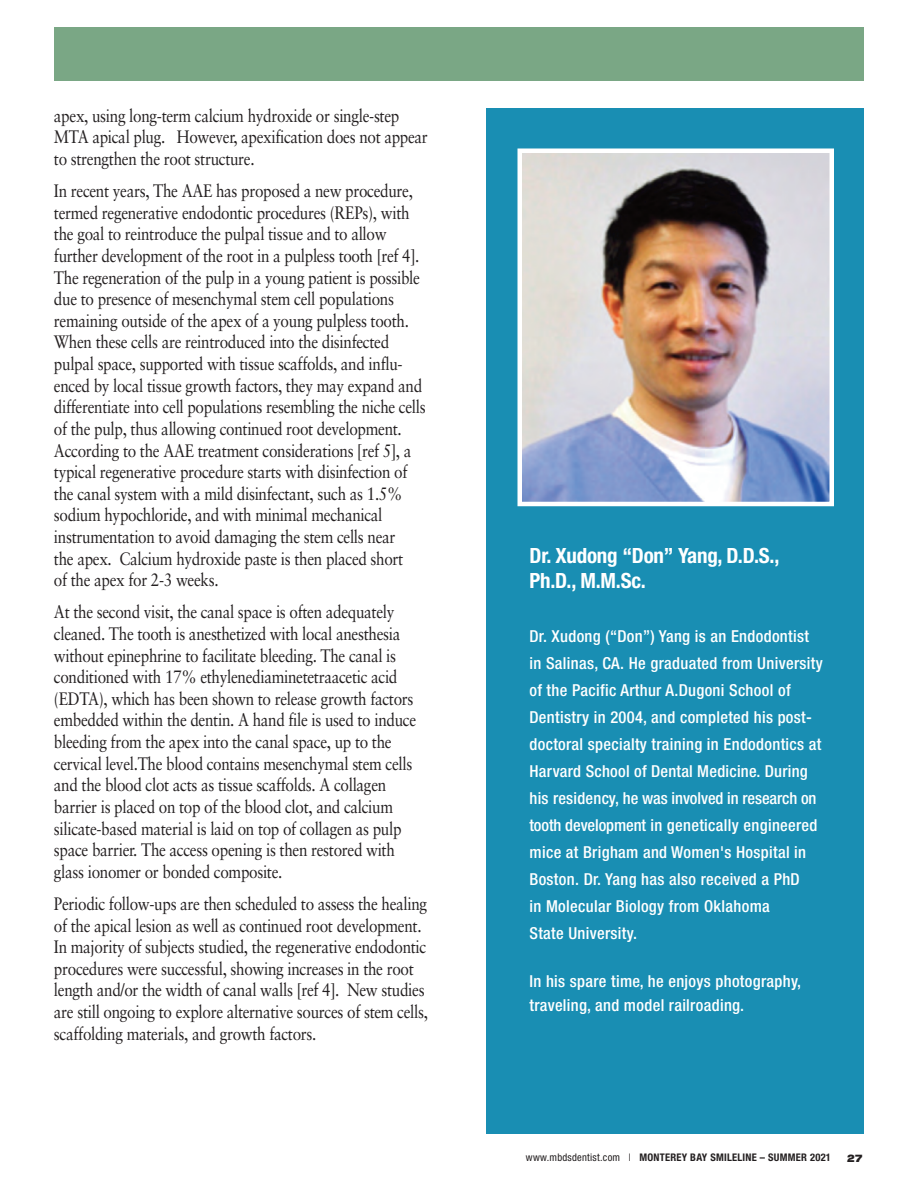
<style>
.page{position:relative;width:918px;height:1188px;background:#fff}
.page>*{position:absolute;margin:0;border:0;box-sizing:border-box;transform-origin:0 0}
.t1{font:700 condensed 21px/25.2px "Helvetica Neue";letter-spacing:-.01em;color:#fff}
.t2{font:18px/21.6px "Sabon";letter-spacing:-.02em;color:#231f20;scale:.85 1}
.t3{font:500 condensed 16.5px/27px "Helvetica Neue";letter-spacing:.02em;color:#fff}
.t4{font:700 condensed 10.5px "Helvetica Neue";letter-spacing:.025em;color:#231f20}
.t5{font:900 expanded 10.5px "Helvetica Neue";color:#231f20;scale:.75 1}
.s1{font-weight:400}
.s2{font-weight:300}
</style>
<div class="page">
<div style="left:54px;top:27px;width:810px;height:54px;background:#7aa785"></div>
<div style="left:486px;top:108px;width:378px;height:1026px;background:#198eb3"></div>
<img style="left:523px;top:153px;width:306px;height:348px">
<div style="left:518px;top:148px;width:316px;height:358px;border:4px solid #fff"></div>
<p class="t2" style="left:54px;top:106px;width:441px">apex, using long-term calcium hydroxide or single-step<br>MTA apical plug. However, apexification does not appear to strengthen the root structure.</p>
<p class="t2" style="left:54px;top:181px;width:439px">In recent years, The AAE has proposed a new procedure, termed regenerative endodontic procedures (REPs), with the goal to reintroduce the pulpal tissue and to allow further development of the root in a pulpless tooth [ref 4].<br>The regeneration of the pulp in a young patient is possible due to presence of mesenchymal stem cell populations remaining outside of the apex of a young pulpless tooth.<br>When these cells are reintroduced into the disinfected pulpal space, supported with tissue scaffolds, and influ&shy;enced by local tissue growth factors, they may expand and differentiate into cell populations resembling the niche cells of the pulp, thus allowing continued root development.<br>According to the AAE treatment considerations [ref 5], a typical regenerative procedure starts with disinfection of the canal system with a mild disinfectant, such as 1.5% sodium hypochloride, and with minimal mechanical instrumentation to avoid damaging the stem cells near<br>the apex. Calcium hydroxide paste is then placed short<br>of the apex for 2-3 weeks.</p>
<p class="t2" style="left:54px;top:603px;width:428px">At the second visit, the canal space is often adequately cleaned. The tooth is anesthetized with local anesthesia without epinephrine to facilitate bleeding. The canal is conditioned with 17% ethylenediaminetetraacetic acid (EDTA), which has been shown to release growth factors embedded within the dentin. A hand file is used to induce bleeding from the apex into the canal space, up to the cervical level.The blood contains mesenchymal stem cells and the blood clot acts as tissue scaffolds. A collagen barrier is placed on top of the blood clot, and calcium silicate-based material is laid on top of collagen as pulp space barrier. The access opening is then restored with glass ionomer or bonded composite.</p>
<p class="t2" style="left:54px;top:894px;width:442px">Periodic follow-ups are then scheduled to assess the healing of the apical lesion as well as continued root development.<br>In majority of subjects studied, the regenerative endodontic procedures were successful, showing increases in the root length and/or the width of canal walls [ref 4]. New studies are still ongoing to explore alternative sources of stem cells, scaffolding materials, and growth factors.</p>
<p class="t1" style="left:530px;top:545px;width:251px">Dr. Xudong “Don” Yang, D.D.S.,<br>Ph.D., M.M.Sc.</p>
<p class="t3" style="left:530px;top:624px;width:295px">Dr. Xudong (“Don”) Yang is an Endodontist in Salinas, CA. He graduated from University of the Pacific Arthur A.Dugoni School of Dentistry in 2004, and completed his post&shy;doctoral specialty training in Endodontics at Harvard School of Dental Medicine. During his residency, he was involved in research on tooth development in genetically engineered mice at Brigham and Women's Hospital in Boston. Dr. Yang has also received a PhD<br>in Molecular Biology from Oklahoma<br>State University.</p>
<p class="t3" style="left:530px;top:970px;width:273px;line-height:24px">In his spare time, he enjoys photography, traveling, and model railroading.</p>
<p class="t4" style="left:526px;top:1154px;width:307px"><span class="s1">www.mbdsdentist.com</span> <span class="s2">I</span> MONTEREY BAY SMILELINE – SUMMER 2021</p>
<p class="t5" style="left:847px;top:1154px;width:22px">27</p>
</div>
